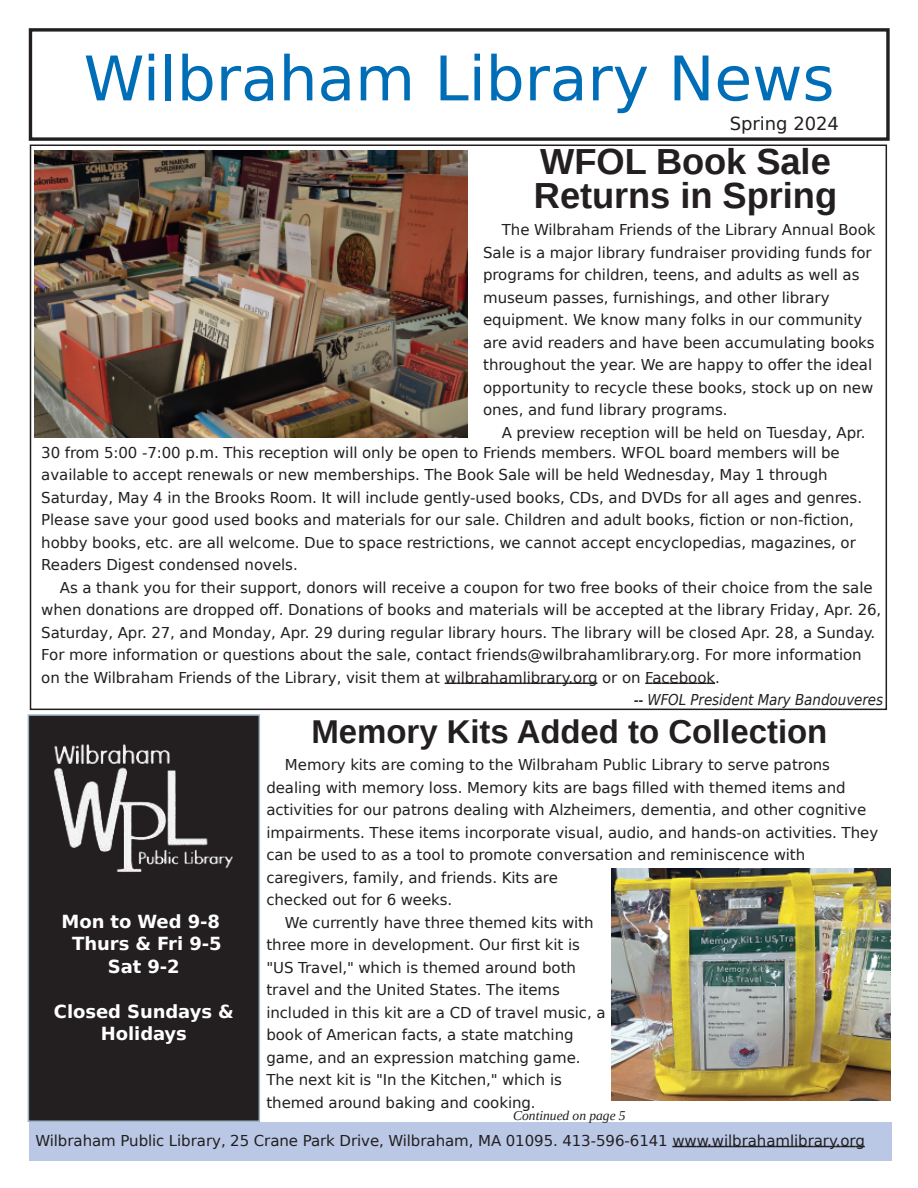
<style>
.page{position:relative;width:918px;height:1188px;background:#fff}
.page>*{position:absolute;margin:0;border:0;box-sizing:border-box;transform-origin:0 0}
.t1{font:61.5px "DejaVu Sans";color:#006db7}
.t2{font:700 36.3px/34px "Liberation Sans";color:#231f20}
.t3{font:700 33px "Liberation Sans";color:#231f20}
.t4{font:700 18px/22.5px "DejaVu Sans";letter-spacing:-.005em;color:#fff;text-align:center}
.t5{font:18px "DejaVu Sans";color:#231f20}
.t6{font:15px/22.5px "DejaVu Sans";letter-spacing:-.005em;color:#231f20}
.t7{font:italic 15px "DejaVu Sans Condensed";letter-spacing:-.005em;color:#231f20}
.t8{font:italic 13.5px "Liberation Serif";color:#231f20}
</style>
<div class="page">
<div style="left:30px;top:1122px;width:862px;height:38px;background:#bac8e6"></div>
<div style="left:28px;top:715px;width:231px;height:406px;background:#231f20"></div>
<div style="left:28px;top:714px;width:232px;height:408px;border:2px solid #9db2be"></div>
<svg style="left:672px;top:1146px;width:193px;height:1px"></svg>
<div style="left:29px;top:28px;width:861px;height:113px;border:3px solid #231f20"></div>
<img style="left:35px;top:151px;width:433px;height:287px">
<svg style="left:445px;top:683px;width:152px;height:1px"></svg>
<svg style="left:645px;top:683px;width:70px;height:1px"></svg>
<img style="left:611px;top:868px;width:279px;height:232px">
<img style="left:54px;top:744px;width:179px;height:128px">
<h1 class="t1" style="left:84px;top:43px;width:752px">Wilbraham Library News</h1>
<p class="t5" style="left:730px;top:114px;width:111px">Spring 2024</p>
<h2 class="t2" style="left:534px;top:145px;width:305px">WFOL Book Sale<br>Returns in Spring</h2>
<p class="t6" style="left:483px;top:219px;width:394px;text-indent:19px">The Wilbraham Friends of the Library Annual Book Sale is a major library fundraiser providing funds for programs for children, teens, and adults as well as museum passes, furnishings, and other library equipment. We know many folks in our community are avid readers and have been accumulating books throughout the year. We are happy to offer the ideal opportunity to recycle these books, stock up on new ones, and fund library programs.</p>
<p class="t6" style="left:41px;top:422px;width:826px;line-height:20.1px;text-indent:461px">A preview reception will be held on Tuesday, Apr.<br>30 from 5:00 -7:00 p.m. This reception will only be open to Friends members. WFOL board members will be</p>
<p class="t6" style="left:41px;top:464px;width:822px">available to accept renewals or new memberships. The Book Sale will be held Wednesday, May 1 through Saturday, May 4 in the Brooks Room. It will include gently-used books, CDs, and DVDs for all ages and genres.<br>Please save your good used books and materials for our sale. Children and adult books, fiction or non-fiction, hobby books, etc. are all welcome. Due to space restrictions, we cannot accept encyclopedias, magazines, or Readers Digest condensed novels.</p>
<p class="t6" style="left:41px;top:576px;width:842px;text-indent:19px">As a thank you for their support, donors will receive a coupon for two free books of their choice from the sale when donations are dropped off. Donations of books and materials will be accepted at the library Friday, Apr. 26, Saturday, Apr. 27, and Monday, Apr. 29 during regular library hours. The library will be closed Apr. 28, a Sunday.<br>For more information or questions about the sale, contact friends@wilbrahamlibrary.org. For more information on the Wilbraham Friends of the Library, visit them at wilbrahamlibrary.org or on Facebook.</p>
<p class="t7" style="left:634px;top:691px;width:251px">-- WFOL President Mary Bandouveres</p>
<h3 class="t3" style="left:312px;top:713px;width:517px">Memory Kits Added to Collection</h3>
<p class="t6" style="left:285px;top:754px;width:547px">Memory kits are coming to the Wilbraham Public Library to serve patrons</p>
<p class="t6" style="left:266px;top:776px;width:581px">dealing with memory loss. Memory kits are bags filled with themed items and</p>
<p class="t6" style="left:266px;top:799px;width:601px">activities for our patrons dealing with Alzheimers, dementia, and other cognitive</p>
<p class="t6" style="left:266px;top:821px;width:613px">impairments. These items incorporate visual, audio, and hands-on activities. They</p>
<p class="t6" style="left:266px;top:844px;width:540px">can be used to as a tool to promote conversation and reminiscence with</p>
<p class="t6" style="left:266px;top:866px;width:293px">caregivers, family, and friends. Kits are</p>
<p class="t6" style="left:266px;top:889px;width:187px">checked out for 6 weeks.</p>
<p class="t6" style="left:285px;top:911px;width:310px">We currently have three themed kits with</p>
<p class="t6" style="left:266px;top:934px;width:315px">three more in development. Our first kit is</p>
<p class="t6" style="left:266px;top:956px;width:311px">"US Travel," which is themed around both</p>
<p class="t6" style="left:266px;top:979px;width:295px">travel and the United States. The items</p>
<p class="t6" style="left:266px;top:1001px;width:341px">included in this kit are a CD of travel music, a</p>
<p class="t6" style="left:266px;top:1024px;width:309px">book of American facts, a state matching</p>
<p class="t6" style="left:266px;top:1046px;width:316px">game, and an expression matching game.</p>
<p class="t6" style="left:266px;top:1069px;width:297px">The next kit is "In the Kitchen," which is</p>
<p class="t6" style="left:266px;top:1091px;width:271px">themed around baking and cooking.</p>
<p class="t8" style="left:513px;top:1108px;width:114px">Continued on page 5</p>
<p class="t4" style="left:62px;top:910px;width:162px">Mon to Wed 9-8<br>Thurs &amp; Fri 9-5<br>Sat 9-2</p>
<p class="t4" style="left:54px;top:1000px;width:182px">Closed Sundays &amp;<br>Holidays</p>
<p class="t6" style="left:36px;top:1129px;width:831px">Wilbraham Public Library, 25 Crane Park Drive, Wilbraham, MA 01095. 413-596-6141 www.wilbrahamlibrary.org</p>
</div>
